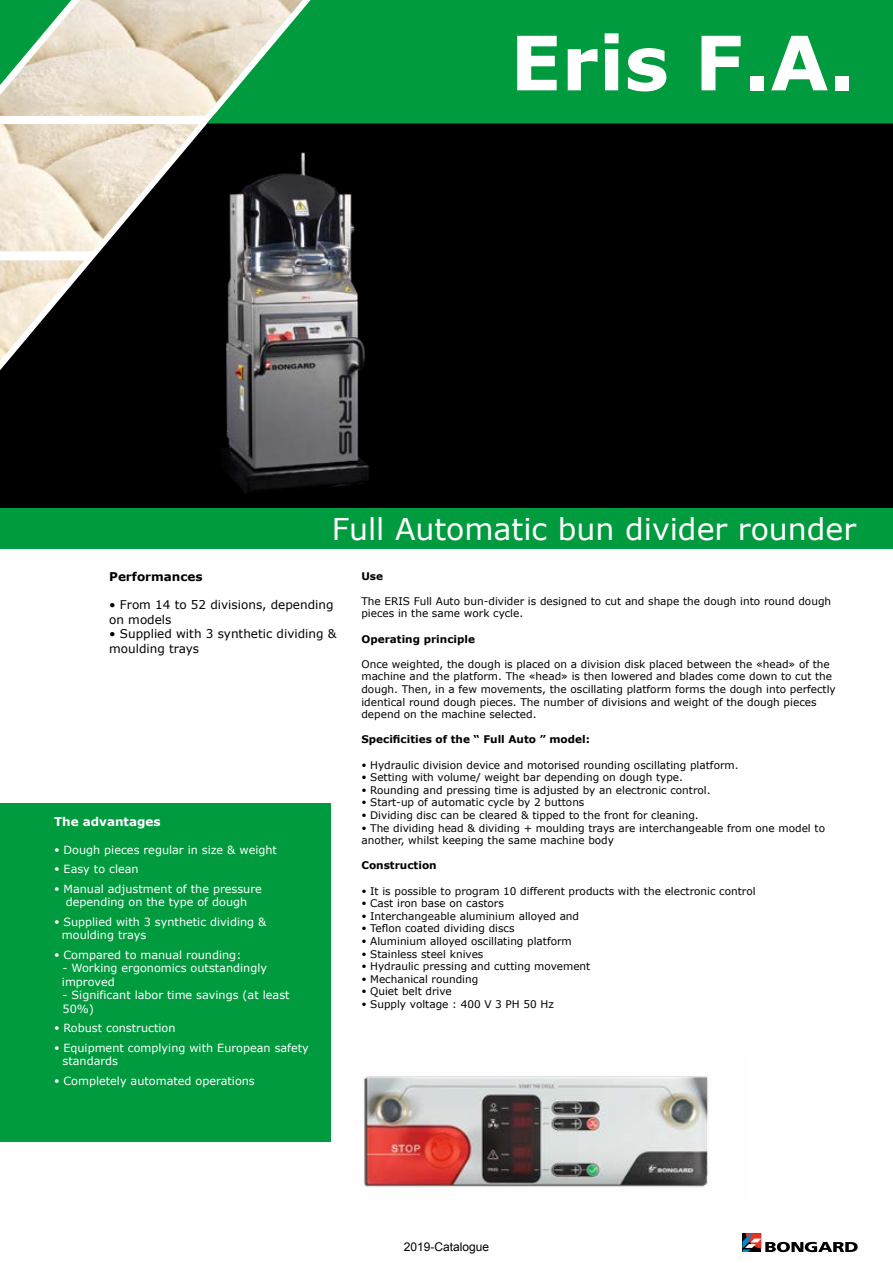
<style>
.page{position:relative;width:893px;height:1263px;background:#fff}
.page>*{position:absolute;margin:0;border:0;box-sizing:border-box;transform-origin:0 0}
.t1{font:700 75px "Verdana";color:#fff}
.t2{font:30px "Verdana";color:#fff}
.t3{font:12px/14.4px "Verdana";color:#000}
.t4{font:12px "Arial";color:#000}
.t5{font:700 12px "Verdana";color:#fff}
.t6{font:700 12px "Verdana";color:#000}
.t7{font:11.25px/13.5px "Verdana";color:#fff}
.t8{font:10.5px/12.6px "Verdana";color:#000}
.t9{font:700 10.5px "Verdana";color:#000}
.s1{font-family:"Arial";font-weight:900}
</style>
<div class="page">
<div style="left:0;top:114px;width:893px;height:411px;background:#000"></div>
<div style="left:0;top:508px;width:893px;height:41px;background:#009b3e"></div>
<div style="left:317px;top:0;width:576px;height:123px;background:#009b3e"></div>
<svg style="left:0;top:0;width:317px;height:370px"></svg>
<div style="left:0;top:804px;width:330px;height:338px;background:#009b3e"></div>
<svg style="left:742px;top:1233px;width:116px;height:19px"></svg>
<img style="left:217px;top:141px;width:152px;height:352px">
<img style="left:363px;top:1076px;width:346px;height:111px">
<h1 class="t1" style="left:510px;top:10px;width:347px">Eris F.A.</h1>
<h2 class="t2" style="left:332px;top:509px;width:526px">Full Automatic bun divider rounder</h2>
<p class="t6" style="left:109px;top:568px;width:95px">Performances</p>
<p class="t3" style="left:109px;top:598px;width:226px">• From 14 to 52 divisions, depending on models</p>
<p class="t3" style="left:109px;top:627px;width:229px">• Supplied with 3 synthetic dividing &amp; moulding trays</p>
<p class="t5" style="left:54px;top:813px;width:108px">The advantages</p>
<p class="t7" style="left:54px;top:842px;width:224px"><span class="s1">•</span> Dough pieces regular in size &amp; weight</p>
<p class="t7" style="left:54px;top:862px;width:86px"><span class="s1">•</span> Easy to clean</p>
<p class="t7" style="left:54px;top:881px;width:209px;text-align:center"><span class="s1">•</span> Manual adjustment of the pressure depending on the type of dough</p>
<p class="t7" style="left:62px;top:914px;width:206px;text-indent:-8px"><span class="s1">•</span> Supplied with 3 synthetic dividing &amp; moulding trays</p>
<p class="t7" style="left:54px;top:947px;width:189px"><span class="s1">•</span> Compared to manual rounding:</p>
<p class="t7" style="left:62px;top:961px;width:207px">- Working ergonomics outstandingly improved</p>
<p class="t7" style="left:63px;top:988px;width:229px">- Significant labor time savings (at least<br>50%)</p>
<p class="t7" style="left:54px;top:1021px;width:123px"><span class="s1">•</span> Robust construction</p>
<p class="t7" style="left:63px;top:1040px;width:248px;text-indent:-9px"><span class="s1">•</span> Equipment complying with European safety standards</p>
<p class="t7" style="left:54px;top:1073px;width:202px"><span class="s1">•</span> Completely automated operations</p>
<p class="t9" style="left:361px;top:568px;width:23px">Use</p>
<p class="t8" style="left:361px;top:594px;width:471px">The ERIS Full Auto bun-divider is designed to cut and shape the dough into round dough pieces in the same work cycle.</p>
<p class="t9" style="left:361px;top:631px;width:115px">Operating principle</p>
<p class="t8" style="left:361px;top:657px;width:476px">Once weighted, the dough is placed on a division disk placed between the «head» of the machine and the platform. The «head» is then lowered and blades come down to cut the dough. Then, in a few movements, the oscillating platform forms the dough into perfectly identical round dough pieces. The number of divisions and weight of the dough pieces depend on the machine selected.</p>
<p class="t9" style="left:361px;top:732px;width:230px">Specificities of the “ Full Auto ” model:</p>
<p class="t8" style="left:361px;top:758px;width:379px"><span class="s1">•</span> Hydraulic division device and motorised rounding oscillating platform.</p>
<p class="t8" style="left:361px;top:771px;width:323px"><span class="s1">•</span> Setting with volume/ weight bar depending on dough type.</p>
<p class="t8" style="left:361px;top:783px;width:351px"><span class="s1">•</span> Rounding and pressing time is adjusted by an electronic control.</p>
<p class="t8" style="left:361px;top:796px;width:224px"><span class="s1">•</span> Start-up of automatic cycle by 2 buttons</p>
<p class="t8" style="left:361px;top:809px;width:339px"><span class="s1">•</span> Dividing disc can be cleared &amp; tipped to the front for cleaning.</p>
<p class="t8" style="left:361px;top:821px;width:465px"><span class="s1">•</span> The dividing head &amp; dividing + moulding trays are interchangeable from one model to another, whilst keeping the same machine body</p>
<p class="t9" style="left:361px;top:858px;width:77px">Construction</p>
<p class="t8" style="left:361px;top:884px;width:396px"><span class="s1">•</span> It is possible to program 10 different products with the electronic control</p>
<p class="t8" style="left:361px;top:897px;width:144px"><span class="s1">•</span> Cast iron base on castors</p>
<p class="t8" style="left:361px;top:909px;width:219px"><span class="s1">•</span> Interchangeable aluminium alloyed and</p>
<p class="t8" style="left:361px;top:922px;width:155px"><span class="s1">•</span> Teflon coated dividing discs</p>
<p class="t8" style="left:361px;top:935px;width:212px"><span class="s1">•</span> Aluminium alloyed oscillating platform</p>
<p class="t8" style="left:361px;top:947px;width:123px"><span class="s1">•</span> Stainless steel knives</p>
<p class="t8" style="left:361px;top:960px;width:230px"><span class="s1">•</span> Hydraulic pressing and cutting movement</p>
<p class="t8" style="left:361px;top:972px;width:118px"><span class="s1">•</span> Mechanical rounding</p>
<p class="t8" style="left:361px;top:985px;width:92px"><span class="s1">•</span> Quiet belt drive</p>
<p class="t8" style="left:361px;top:998px;width:194px"><span class="s1">•</span> Supply voltage : 400 V 3 PH 50 Hz</p>
<p class="t4" style="left:404px;top:1239px;width:87px">2019-Catalogue</p>
</div>
